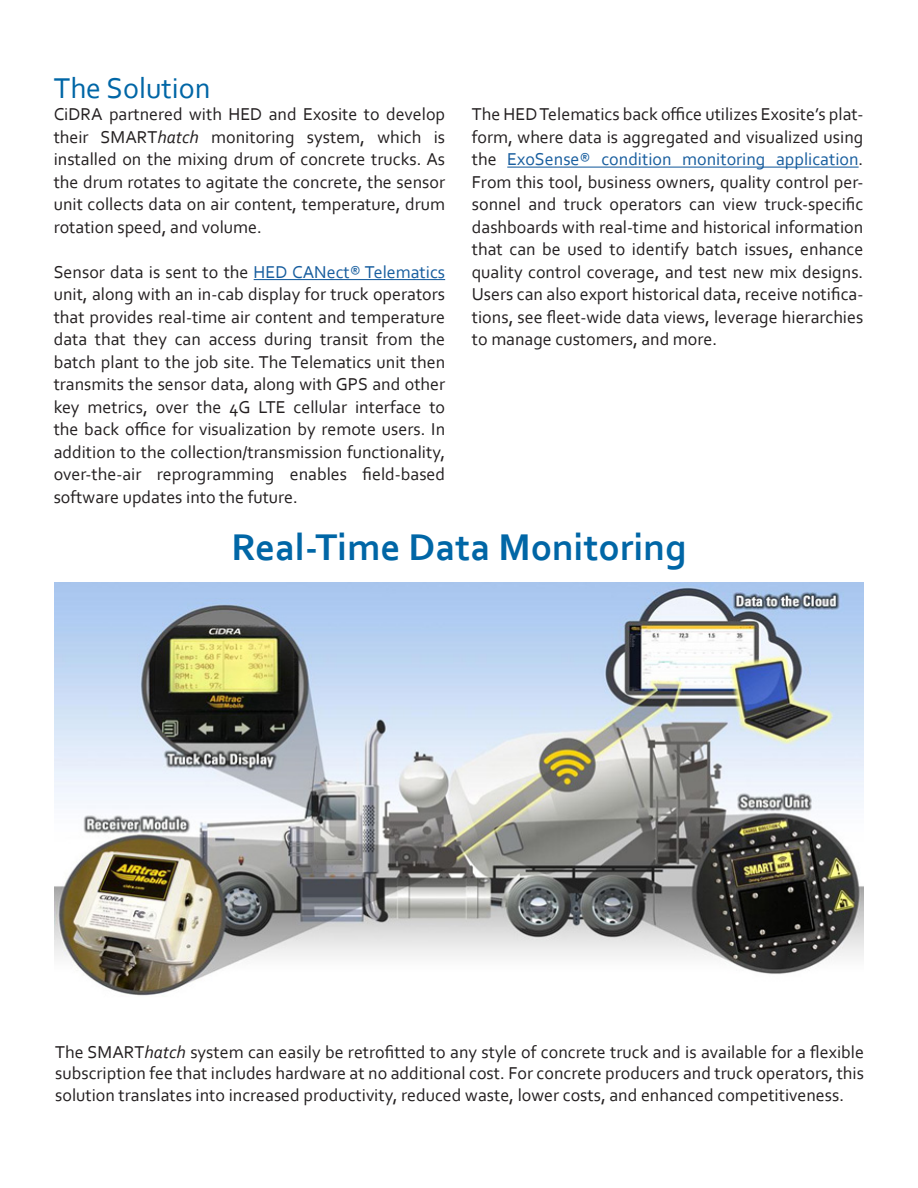
<style>
.page{position:relative;width:918px;height:1188px;background:#fff}
.page>*{position:absolute;margin:0;border:0;box-sizing:border-box;transform-origin:0 0}
.t1{font:700 39px "Corbel";color:#0066a6}
.t2{font:30px "Corbel";color:#0066a6}
.t3{font:18px/22.5px "Corbel";color:#231f20;text-align:justify}
.s1{font-style:italic}
.s2{color:#175d9e}
</style>
<div class="page">
<img style="left:55px;top:583px;width:808px;height:413px">
<hr style="left:254px;top:279px;width:191px;height:1px;background:#175d9e">
<hr style="left:507px;top:167px;width:352px;height:1px;background:#175d9e">
<p class="t2" style="left:54px;top:69px;width:159px">The Solution</p>
<p class="t3" style="left:54px;top:103px;width:393px">CiDRA partnered with HED and Exosite to develop their SMART<span class="s1">hatch</span> monitoring system, which is installed on the mixing drum of concrete trucks. As the drum rotates to agitate the concrete, the sensor unit collects data on air content, temperature, drum rotation speed, and volume.</p>
<p class="t3" style="left:54px;top:260px;width:393px">Sensor data is sent to the <span class="s2">HED CANect® Telematics </span>unit, along with an in-cab display for truck operators that provides real-time air content and temperature data that they can access during transit from the batch plant to the job site. The Telematics unit then transmits the sensor data, along with GPS and other key metrics, over the 4G LTE cellular interface to the back office for visualization by remote users. In addition to the collection/transmission functionality, over-the-air reprogramming enables field-based software updates into the future.</p>
<p class="t3" style="left:472px;top:103px;width:393px">The HED Telematics back office utilizes Exosite’s plat&shy;form, where data is aggregated and visualized using the <span class="s2">ExoSense® condition monitoring application</span>.<br>From this tool, business owners, quality control per&shy;sonnel and truck operators can view truck-specific dashboards with real-time and historical information that can be used to identify batch issues, enhance quality control coverage, and test new mix designs.<br>Users can also export historical data, receive notifica&shy;tions, see fleet-wide data views, leverage hierarchies to manage customers, and more.</p>
<p class="t1" style="left:231px;top:523px;width:457px">Real-Time Data Monitoring</p>
<p class="t3" style="left:55px;top:1040px;width:810px;line-height:21.6px">The SMART<span class="s1">hatch</span> system can easily be retrofitted to any style of concrete truck and is available for a flexible subscription fee that includes hardware at no additional cost. For concrete producers and truck operators, this solution translates into increased productivity, reduced waste, lower costs, and enhanced competitiveness.</p>
</div>
